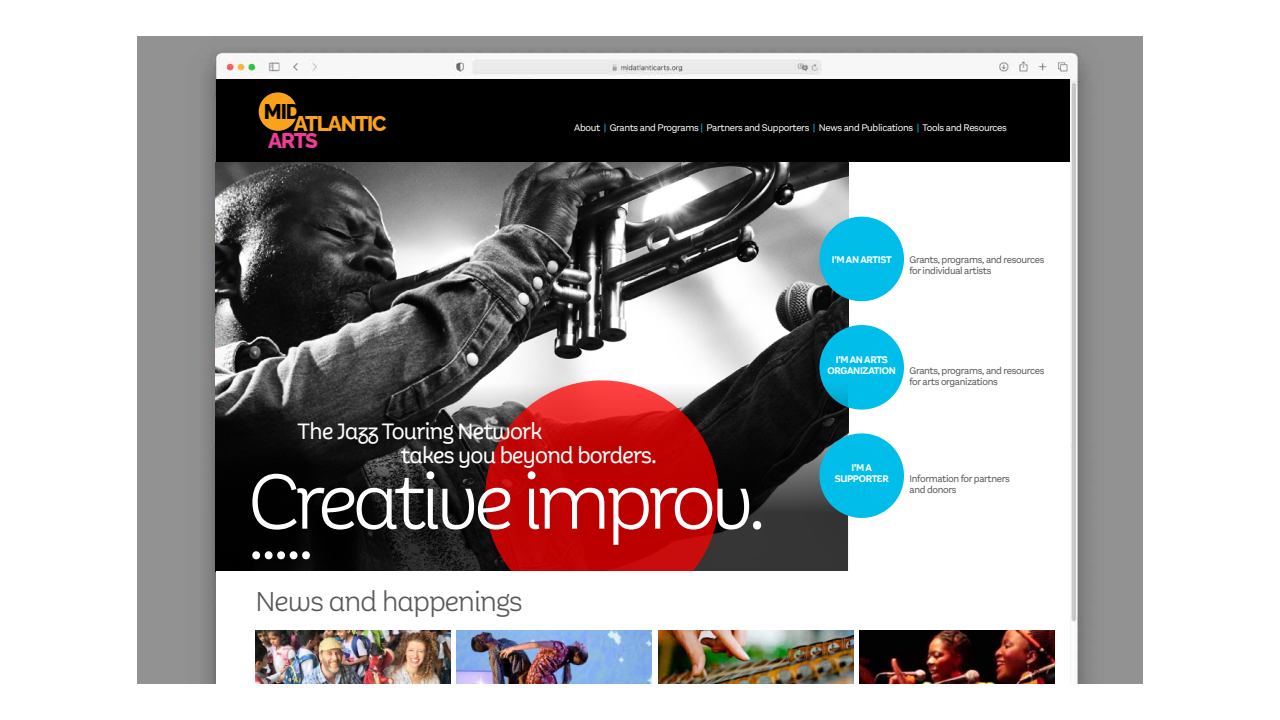
<style>
.page{position:relative;width:1280px;height:720px;background:#fff}
.page>*{position:absolute;margin:0;border:0;box-sizing:border-box;transform-origin:0 0}
.t1{font:300 81px "Aestetico Informal";letter-spacing:-.06em;color:#fff}
.t2{font:70px "Minion Pro";color:#fff}
.t3{font:300 29px "Aestetico Informal";letter-spacing:-.03em;color:#595959}
.t4{font:23px/24px "Aestetico Informal";letter-spacing:-.03em;color:#fff}
.t5{font:800 21.4px "Raleway";letter-spacing:-.06em;color:#faa21b}
.t6{font:800 21.4px "Raleway";color:#ee3d96}
.t7{font:800 21.4px "Raleway";color:#000}
.t8{font:10px/11px "Aestetico";letter-spacing:-.03em;color:#595959}
.t9{font:10px "Aestetico";letter-spacing:-.03em;color:#fff}
.t10{font:700 10px/11px "Aestetico Informal";letter-spacing:-.03em;color:#fff;text-align:center}
.s1{color:#00bde9}
</style>
<div class="page">
<img style="left:138px;top:36px;width:1004px;height:648px">
<div style="left:216px;top:162px;width:854px;height:522px;background:#fff"></div>
<img style="left:216px;top:162px;width:632px;height:193px">
<div style="left:216px;top:80px;width:854px;height:82px;background:#000"></div>
<div style="left:819px;top:217px;width:85px;height:84px;background:#00bde9;border-radius:50%"></div>
<div style="left:819px;top:325px;width:85px;height:85px;background:#00bde9;border-radius:50%"></div>
<svg style="left:216px;top:355px;width:632px;height:216px;background:#363838"></svg>
<svg style="left:485px;top:380px;width:234px;height:234px;background:#c50a0a"></svg>
<div style="left:819px;top:433px;width:85px;height:85px;background:#00bde9;border-radius:50%"></div>
<div style="left:216px;top:571px;width:639px;height:54px;background:#fff"></div>
<div style="left:259px;top:92px;width:38px;height:39px;background:#faa21b;border-radius:50%"></div>
<img style="left:255px;top:631px;width:195px;height:53px">
<img style="left:457px;top:631px;width:195px;height:53px">
<img style="left:658px;top:631px;width:195px;height:53px">
<img style="left:860px;top:631px;width:195px;height:53px">
<h3 class="t7" style="left:264px;top:99px;width:38px">MID</h3>
<h3 class="t5" style="left:294px;top:111px;width:94px">ATLANTIC</h3>
<h3 class="t6" style="left:268px;top:128px;width:51px">ARTS</h3>
<p class="t9" style="left:574px;top:122px;width:434px">About <span class="s1">|</span> Grants and Programs <span class="s1">|</span> Partners and Supporters <span class="s1">|</span> News and Publications <span class="s1">|</span> Tools and Resources</p>
<p class="t10" style="left:832px;top:254px;width:61px">I’M AN ARTIST</p>
<p class="t8" style="left:910px;top:254px;width:136px">Grants, programs, and resources for individual artists</p>
<p class="t10" style="left:827px;top:355px;width:70px">I’M AN ARTS<br>ORGANIZATION</p>
<p class="t8" style="left:910px;top:365px;width:136px">Grants, programs, and resources for arts organizations</p>
<h3 class="t4" style="left:401px;top:420px;width:257px;text-indent:-103px">The Jazz Touring Network<br>takes you beyond borders.</h3>
<h1 class="t1" style="left:248px;top:465px;width:519px">Creative improv.</h1>
<h2 class="t2" style="left:248px;top:489px;width:67px">.....</h2>
<h3 class="t3" style="left:255px;top:589px;width:269px">News and happenings</h3>
<p class="t10" style="left:835px;top:463px;width:56px">I’M A<br>SUPPORTER</p>
<p class="t8" style="left:910px;top:474px;width:102px">Information for partners and donors</p>
</div>
